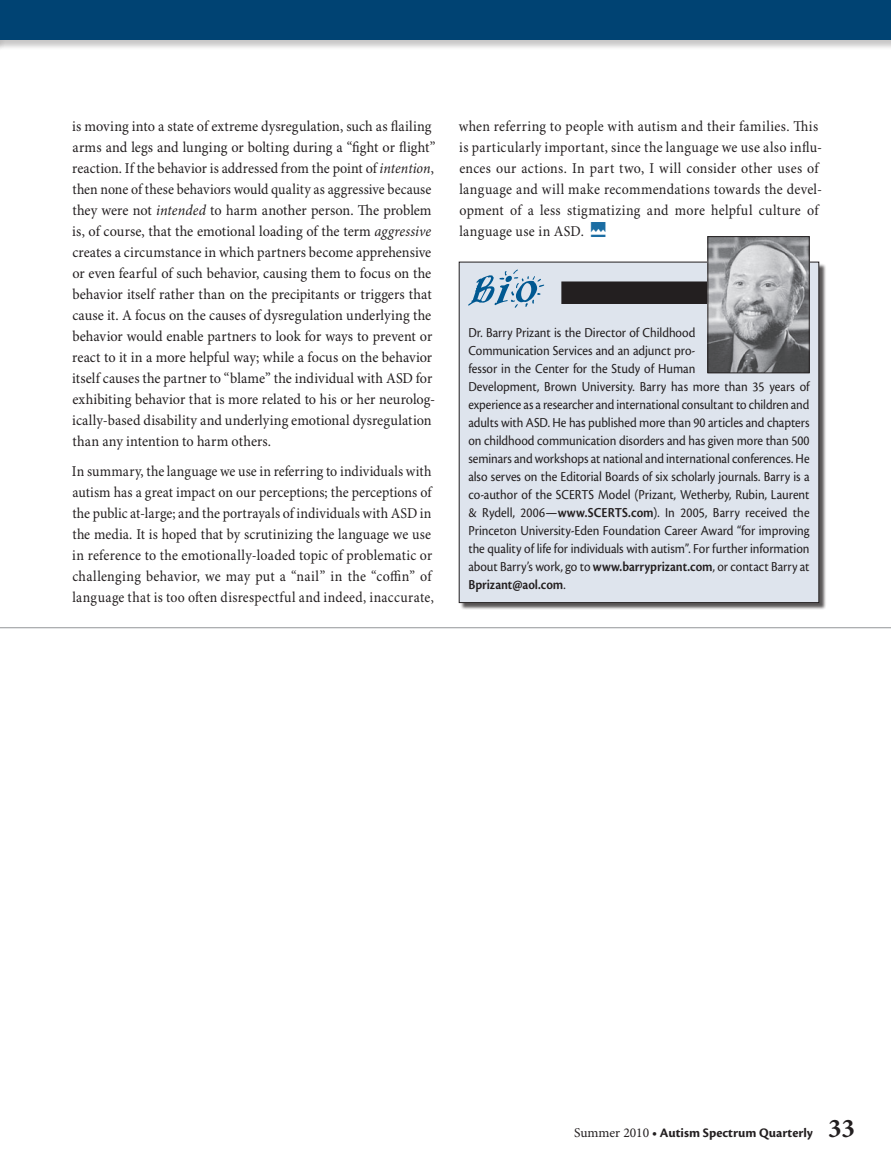
<style>
.page{position:relative;width:891px;height:1161px;background:#fff}
.page>*{position:absolute;margin:0;border:0;box-sizing:border-box;transform-origin:0 0}
.t1{font:15px/21px "Minion Pro";letter-spacing:.01em;color:#231f20;scale:.95 1}
.t2{font:15px/21px "Minion Pro";letter-spacing:.01em;color:#231f20;scale:.93 1}
.t3{font:14.25px/18px "Cronos Pro";letter-spacing:-.005em;color:#231f20;scale:.91 1}
.t4{font:700 13.5px "Cronos Pro";color:#231f20}
.s1{font-style:italic}
.s2{font-weight:600}
.s3{font-family:"Minion Pro";font-weight:400}
.s4{font-family:"Minion Pro";font-size:27px}
</style>
<div class="page">
<div style="left:0;top:0;width:891px;height:50px;background:#231f20;opacity:.25"></div>
<div style="left:0;top:0;width:891px;height:40px;background:#004373"></div>
<div style="left:460px;top:263px;width:367px;height:347px;background:#231f20;opacity:.75"></div>
<div style="left:459px;top:262px;width:360px;height:341px;background:#dee4ed"></div>
<div style="left:561px;top:281px;width:153px;height:23px;background:#231f20"></div>
<svg style="left:468px;top:270px;width:76px;height:38px"></svg>
<img style="left:710px;top:238px;width:98px;height:133px">
<div style="left:708px;top:236px;width:102px;height:137px;border:1px solid #231f20"></div>
<hr style="left:0;top:627px;width:891px;height:1px;background:#939598">
<p class="t1" style="left:72px;top:117px;width:384px">is moving into a state of extreme dysregulation, such as flailing arms and legs and lunging or bolting during a “fight or flight” reaction. If the behavior is addressed from the point of <span class="s1">intention</span>, then none of these behaviors would quality as aggressive because they were not <span class="s1">intended</span> to harm another person. The problem is, of course, that the emotional loading of the term <span class="s1">aggressive </span>creates a circumstance in which partners become apprehensive or even fearful of such behavior, causing them to focus on the behavior itself rather than on the precipitants or triggers that cause it. A focus on the causes of dysregulation underlying the behavior would enable partners to look for ways to prevent or react to it in a more helpful way; while a focus on the behavior itself causes the partner to “blame” the individual with ASD for exhibiting behavior that is more related to his or her neurolog&shy;ically-based disability and underlying emotional dysregulation than any intention to harm others.</p>
<p class="t2" style="left:72px;top:462px;width:391px">In summary, the language we use in referring to individuals with autism has a great impact on our perceptions; the perceptions of the public at-large; and the portrayals of individuals with ASD in the media. It is hoped that by scrutinizing the language we use in reference to the emotionally-loaded topic of problematic or challenging behavior, we may put a “nail” in the “coffin” of language that is too often disrespectful and indeed, inaccurate,</p>
<p class="t2" style="left:459px;top:117px;width:392px">when referring to people with autism and their families. This is particularly important, since the language we use also influ&shy;ences our actions. In part two, I will consider other uses of language and will make recommendations towards the devel&shy;opment of a less stigmatizing and more helpful culture of language use in ASD. <sup>o</sup></p>
<p class="t3" style="left:468px;top:324px;width:377px">Dr. Barry Prizant is the Director of Childhood<br>Communication Services and an adjunct pro-<br>fessor in the Center for the Study of Human<br>Development, Brown University. Barry has more than 35 years of experience as a researcher and international consultant to children and adults with ASD. He has published more than 90 articles and chapters on childhood communication disorders and has given more than 500 seminars and workshops at national and international conferences. He also serves on the Editorial Boards of six scholarly journals. Barry is a co-author of the SCERTS Model (Prizant, Wetherby, Rubin, Laurent &amp; Rydell, 2006—<span class="s2">www.SCERTS.com</span>). In 2005, Barry received the Princeton University-Eden Foundation Career Award “for improving the quality of life for individuals with autism”. For further information about Barry’s work, go to <span class="s2">www.barryprizant.com</span>, or contact Barry at <span class="s2">Bprizant@aol.com</span>.</p>
<p class="t4" style="left:574px;top:1125px;width:282px"><span class="s3">Summer 2010</span> • Autism Spectrum Quarterly <span class="s4">33</span></p>
</div>
